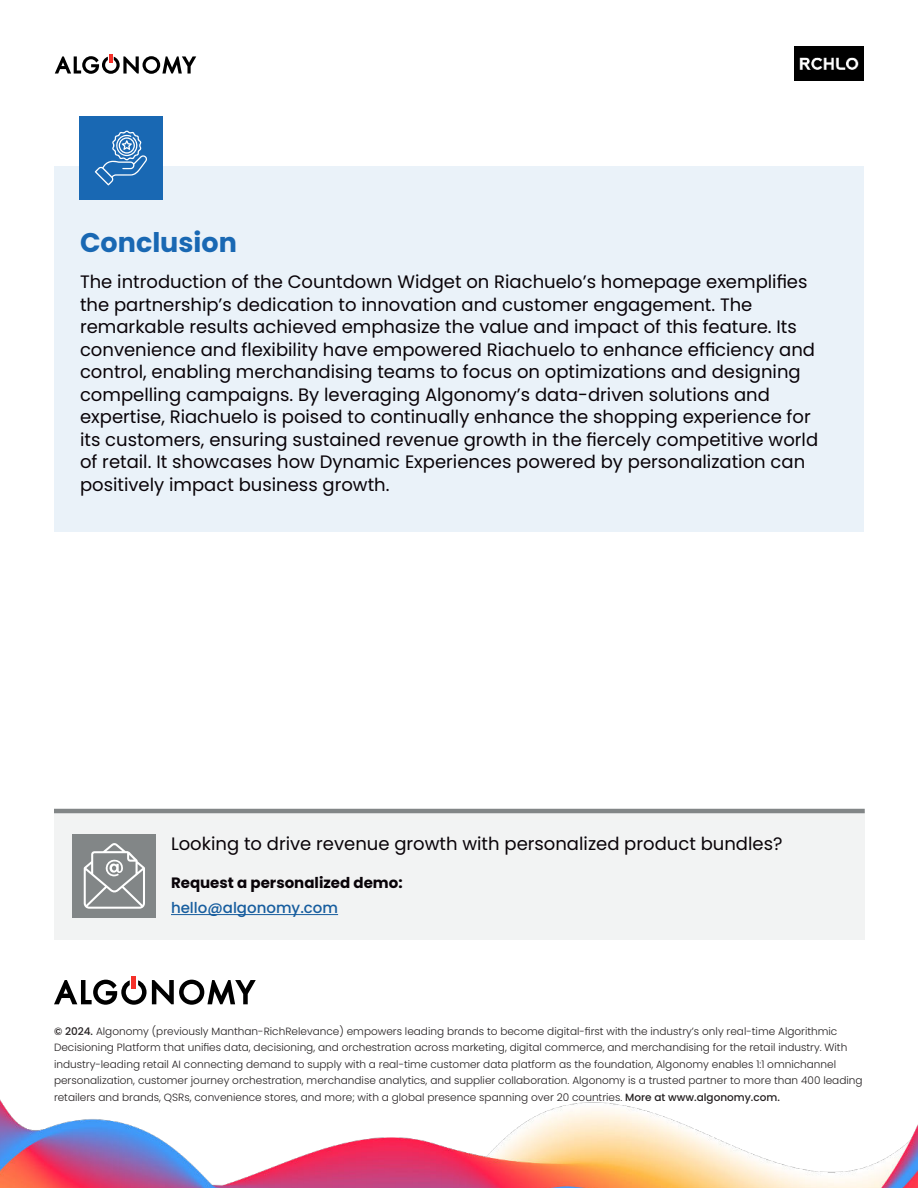
<style>
.page{position:relative;width:918px;height:1188px;background:#fff}
.page>*{position:absolute;margin:0;border:0;box-sizing:border-box;transform-origin:0 0}
.t1{font:700 27px "Poppins";color:#1968b3}
.t2{font:18px/22.5px "Poppins";color:#090308}
.t3{font:700 15px "Poppins";color:#090308}
.t4{font:500 15px "Poppins";color:#175d9e}
.t5{font:300 10.5px/16.5px "Poppins";color:#231f20}
.s1{font-weight:500}
</style>
<div class="page">
<div style="left:54px;top:166px;width:810px;height:366px;background:#eaf2f9"></div>
<img style="left:0;top:979px;width:918px;height:209px">
<svg style="left:55px;top:54px;width:141px;height:20px"></svg>
<div style="left:54px;top:811px;width:810px;height:129px;background:#f2f3f3"></div>
<hr style="left:171px;top:914px;width:167px;height:1px;background:#175d9e">
<hr style="left:132px;top:977px;width:4px;height:12px;background:#f53029">
<svg style="left:54px;top:980px;width:202px;height:25px"></svg>
<hr style="left:54px;top:809px;width:811px;height:4px;background:#828687">
<div style="left:73px;top:834px;width:83px;height:84px;background:#828687"></div>
<svg style="left:84px;top:843px;width:61px;height:66px"></svg>
<img style="left:794px;top:47px;width:70px;height:34px">
<div style="left:79px;top:116px;width:84px;height:84px;background:#1968b3"></div>
<svg style="left:95px;top:130px;width:52px;height:56px"></svg>
<h1 class="t1" style="left:80px;top:231px;width:158px">Conclusion</h1>
<p class="t2" style="left:80px;top:271px;width:740px">The introduction of the Countdown Widget on Riachuelo’s homepage exemplifies the partnership’s dedication to innovation and customer engagement. The remarkable results achieved emphasize the value and impact of this feature. Its convenience and flexibility have empowered Riachuelo to enhance efficiency and control, enabling merchandising teams to focus on optimizations and designing compelling campaigns. By leveraging Algonomy’s data-driven solutions and expertise, Riachuelo is poised to continually enhance the shopping experience for its customers, ensuring sustained revenue growth in the fiercely competitive world of retail. It showcases how Dynamic Experiences powered by personalization can positively impact business growth.</p>
<p class="t2" style="left:171px;top:833px;width:613px">Looking to drive revenue growth with personalized product bundles?</p>
<p class="t3" style="left:171px;top:876px;width:233px">Request a personalized demo:</p>
<p class="t4" style="left:171px;top:902px;width:169px">hello@algonomy.com</p>
<p class="t5" style="left:54px;top:1023px;width:810px"><span class="s1">© 2024.</span> Algonomy (previously Manthan-RichRelevance) empowers leading brands to become digital-first with the industry’s only real-time Algorithmic Decisioning Platform that unifies data, decisioning, and orchestration across marketing, digital commerce, and merchandising for the retail industry. With industry-leading retail AI connecting demand to supply with a real-time customer data platform as the foundation, Algonomy enables 1:1 omnichannel personalization, customer journey orchestration, merchandise analytics, and supplier collaboration. Algonomy is a trusted partner to more than 400 leading retailers and brands, QSRs, convenience stores, and more; with a global presence spanning over 20 countries. <span class="s1">More at www.algonomy.com.</span></p>
</div>
